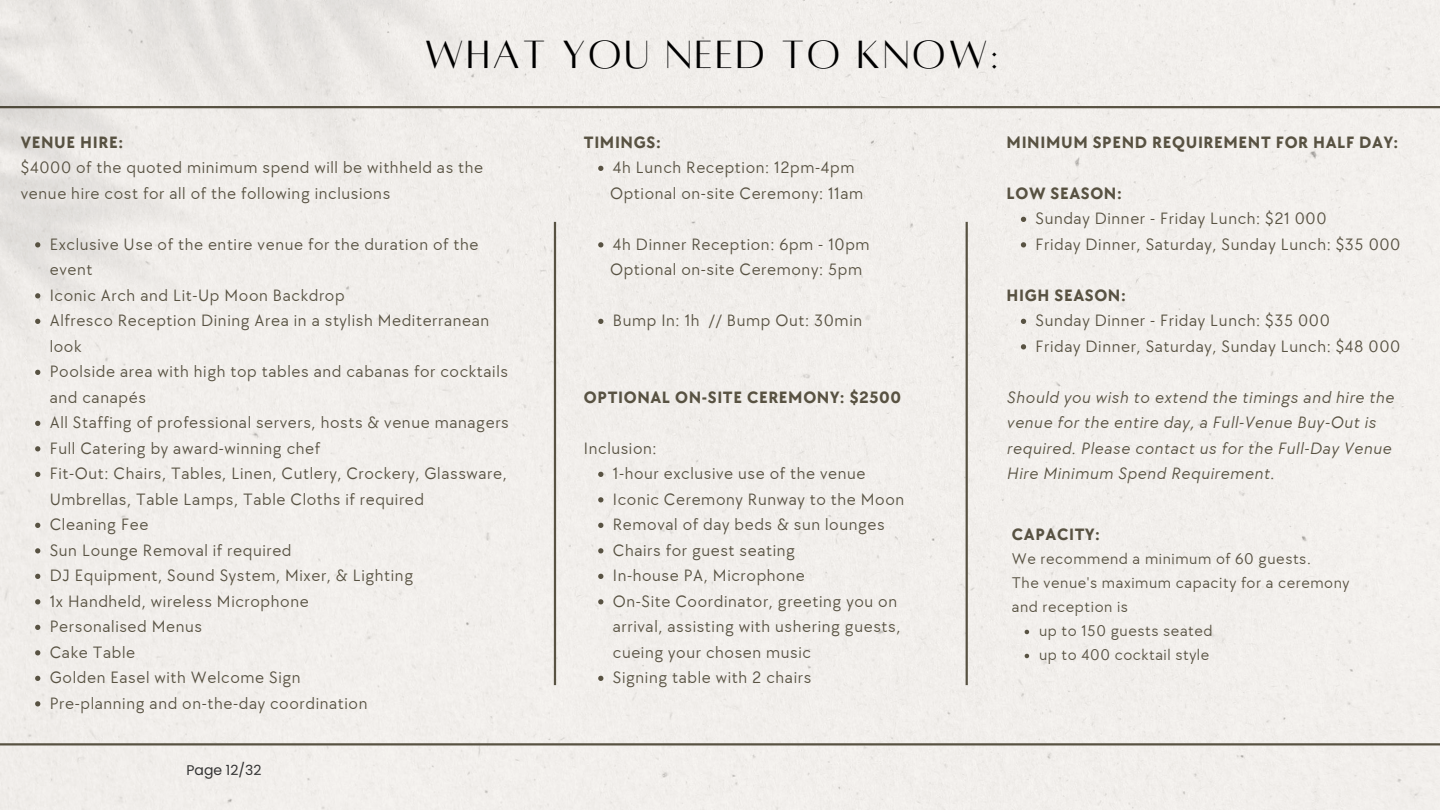
<style>
.page{position:relative;width:1440px;height:810px;background:#f2efec}
.page>*{position:absolute;margin:0;border:0;box-sizing:border-box;transform-origin:0 0}
.t1{font:43.5px "Alta regular";letter-spacing:.06em;color:#000}
.t2{font:17px/25.5px "TT Chocolates";letter-spacing:.035em;color:#585242}
.t3{font:italic 17px/25.5px "TT Chocolates";letter-spacing:.035em;color:#585242}
.t4{font:700 17px "TT Chocolates";letter-spacing:.035em;color:#585242}
.t5{font:16px/24px "TT Chocolates";letter-spacing:.035em;color:#585242}
.t6{font:14px "Poppins";color:#333}
</style>
<div class="page">
<hr style="left:0;top:106px;width:1440px;height:2px;background:#585242">
<hr style="left:0;top:743px;width:1440px;height:3px;background:#585242">
<hr style="left:554px;top:222px;width:2px;height:463px;background:#585242">
<img style="left:0;top:0;width:565px;height:405px">
<hr style="left:966px;top:222px;width:2px;height:463px;background:#585242">
<svg style="left:35px;top:242px;width:5px;height:5px"></svg>
<svg style="left:35px;top:293px;width:5px;height:5px"></svg>
<svg style="left:35px;top:319px;width:5px;height:5px"></svg>
<svg style="left:35px;top:370px;width:5px;height:5px"></svg>
<svg style="left:35px;top:421px;width:5px;height:5px"></svg>
<svg style="left:35px;top:446px;width:5px;height:5px"></svg>
<svg style="left:35px;top:472px;width:5px;height:5px"></svg>
<svg style="left:35px;top:523px;width:5px;height:5px"></svg>
<svg style="left:35px;top:548px;width:5px;height:5px"></svg>
<svg style="left:35px;top:574px;width:5px;height:5px"></svg>
<svg style="left:35px;top:599px;width:5px;height:5px"></svg>
<svg style="left:35px;top:625px;width:5px;height:5px"></svg>
<svg style="left:35px;top:650px;width:5px;height:5px"></svg>
<svg style="left:35px;top:676px;width:5px;height:5px"></svg>
<svg style="left:35px;top:701px;width:5px;height:5px"></svg>
<svg style="left:598px;top:166px;width:5px;height:5px"></svg>
<svg style="left:598px;top:242px;width:5px;height:5px"></svg>
<svg style="left:598px;top:319px;width:5px;height:5px"></svg>
<svg style="left:598px;top:472px;width:5px;height:5px"></svg>
<svg style="left:598px;top:497px;width:5px;height:5px"></svg>
<svg style="left:598px;top:523px;width:5px;height:5px"></svg>
<svg style="left:598px;top:548px;width:5px;height:5px"></svg>
<svg style="left:598px;top:574px;width:5px;height:5px"></svg>
<svg style="left:598px;top:599px;width:5px;height:5px"></svg>
<svg style="left:598px;top:676px;width:5px;height:5px"></svg>
<svg style="left:1025px;top:630px;width:4px;height:4px"></svg>
<svg style="left:1025px;top:654px;width:4px;height:4px"></svg>
<svg style="left:1021px;top:217px;width:5px;height:5px"></svg>
<svg style="left:1021px;top:242px;width:5px;height:5px"></svg>
<svg style="left:1021px;top:319px;width:5px;height:5px"></svg>
<svg style="left:1021px;top:344px;width:5px;height:5px"></svg>
<h1 class="t1" style="left:425px;top:33px;width:575px">WHAT YOU NEED TO KNOW:</h1>
<p class="t4" style="left:21px;top:132px;width:104px">VENUE HIRE:</p>
<p class="t2" style="left:21px;top:155px;width:464px">$4000 of the quoted minimum spend will be withheld as the venue hire cost for all of the following inclusions</p>
<p class="t2" style="left:50px;top:232px;width:461px">Exclusive Use of the entire venue for the duration of the event<br>Iconic Arch and Lit-Up Moon Backdrop<br>Alfresco Reception Dining Area in a stylish Mediterranean look<br>Poolside area with high top tables and cabanas for cocktails and canapés<br>All Staffing of professional servers, hosts &amp; venue managers Full Catering by award-winning chef<br>Fit-Out: Chairs, Tables, Linen, Cutlery, Crockery, Glassware, Umbrellas, Table Lamps, Table Cloths if required<br>Cleaning Fee<br>Sun Lounge Removal if required<br>DJ Equipment, Sound System, Mixer, &amp; Lighting<br>1x Handheld, wireless Microphone<br>Personalised Menus<br>Cake Table<br>Golden Easel with Welcome Sign<br>Pre-planning and on-the-day coordination</p>
<p class="t6" style="left:187px;top:760px;width:76px">Page 12/32</p>
<p class="t4" style="left:584px;top:132px;width:78px">TIMINGS:</p>
<p class="t2" style="left:610px;top:181px;width:255px">Optional on-site Ceremony: 11am</p>
<p class="t2" style="left:613px;top:155px;width:243px">4h Lunch Reception: 12pm-4pm</p>
<p class="t2" style="left:613px;top:232px;width:258px">4h Dinner Reception: 6pm - 10pm</p>
<p class="t2" style="left:610px;top:257px;width:254px">Optional on-site Ceremony: 5pm</p>
<p class="t2" style="left:613px;top:308px;width:251px">Bump In: 1h // Bump Out: 30min</p>
<p class="t4" style="left:584px;top:387px;width:319px">OPTIONAL ON-SITE CEREMONY: $2500</p>
<p class="t2" style="left:584px;top:436px;width:74px">Inclusion:</p>
<p class="t2" style="left:613px;top:461px;width:293px">1-hour exclusive use of the venue<br>Iconic Ceremony Runway to the Moon<br>Removal of day beds &amp; sun lounges<br>Chairs for guest seating<br>In-house PA, Microphone<br>On-Site Coordinator, greeting you on arrival, assisting with ushering guests, cueing your chosen music<br>Signing table with 2 chairs</p>
<p class="t4" style="left:1007px;top:132px;width:393px">MINIMUM SPEND REQUIREMENT FOR HALF DAY:</p>
<p class="t4" style="left:1007px;top:183px;width:117px">LOW SEASON:</p>
<p class="t2" style="left:1036px;top:206px;width:366px">Sunday Dinner - Friday Lunch: $21 000<br>Friday Dinner, Saturday, Sunday Lunch: $35 000</p>
<p class="t4" style="left:1007px;top:285px;width:121px">HIGH SEASON:</p>
<p class="t2" style="left:1036px;top:308px;width:366px">Sunday Dinner - Friday Lunch: $35 000<br>Friday Dinner, Saturday, Sunday Lunch: $48 000</p>
<p class="t3" style="left:1007px;top:385px;width:389px">Should you wish to extend the timings and hire the venue for the entire day, a Full-Venue Buy-Out is required. Please contact us for the Full-Day Venue Hire Minimum Spend Requirement.</p>
<p class="t4" style="left:1012px;top:525px;width:89px">CAPACITY:</p>
<p class="t5" style="left:1012px;top:548px;width:339px">We recommend a minimum of 60 guests.<br>The venue's maximum capacity for a ceremony and reception is</p>
<p class="t5" style="left:1039px;top:620px;width:175px">up to 150 guests seated up to 400 cocktail style</p>
</div>
